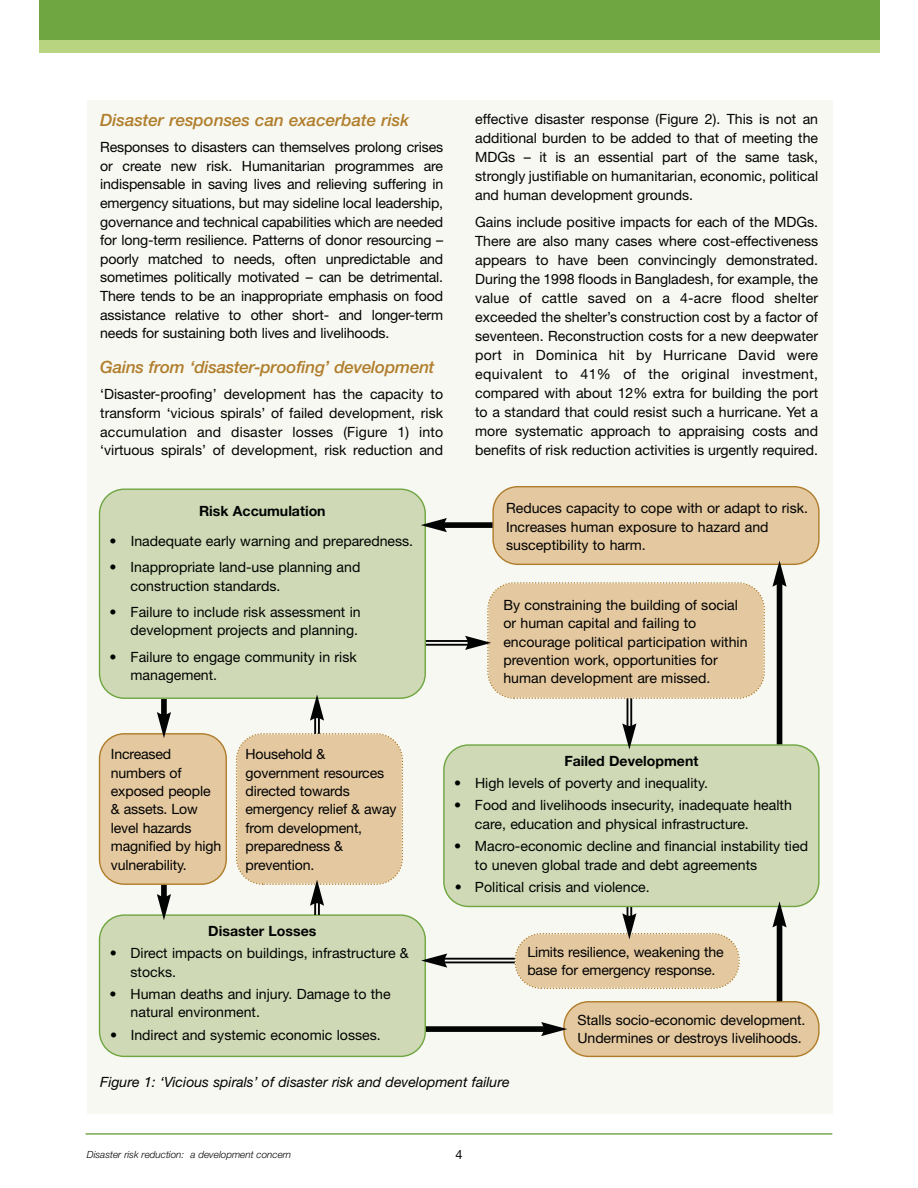
<style>
.page{position:relative;width:918px;height:1188px;background:#fff}
.page>*{position:absolute;margin:0;border:0;box-sizing:border-box;transform-origin:0 0}
.t1{font:italic 500 16.95px "Helvetica Neue";letter-spacing:-.01em;color:#b07d2b}
.t2{font:14.1px/18.3px "Helvetica Neue";color:#010202}
.t3{font:italic 14.1px "Helvetica Neue";color:#010202}
.t4{font:700 14.1px "Helvetica Neue";color:#010202}
.t5{font:12.75px "Helvetica Neue";color:#010202}
.t6{font:italic 300 9.9px "Helvetica Neue";color:#010202}
</style>
<div class="page">
<div style="left:87px;top:100px;width:745px;height:1014px;background:#f7f8f1"></div>
<hr style="left:86px;top:1133px;width:746px;height:2px;background:#6fa642">
<div style="left:39px;top:0;width:840px;height:40px;background:#6fa642"></div>
<div style="left:39px;top:40px;width:840px;height:12px;background:#b9d481"></div>
<div style="left:99px;top:489px;width:327px;height:210px;background:#cfd9b5"></div>
<div style="left:443px;top:744px;width:377px;height:163px;background:#cfd9b5"></div>
<div style="left:99px;top:914px;width:327px;height:143px;background:#cfd9b5"></div>
<div style="left:161px;top:699px;width:6px;height:18px;background:#010202"></div>
<svg style="left:99px;top:712px;width:128px;height:173px"></svg>
<div style="left:161px;top:885px;width:6px;height:14px;background:#010202"></div>
<svg style="left:157px;top:894px;width:14px;height:26px"></svg>
<svg style="left:235px;top:694px;width:169px;height:221px"></svg>
<div style="left:777px;top:582px;width:5px;height:162px;background:#010202"></div>
<div style="left:777px;top:923px;width:5px;height:78px;background:#010202"></div>
<svg style="left:772px;top:901px;width:15px;height:26px"></svg>
<svg style="left:514px;top:907px;width:226px;height:82px"></svg>
<hr style="left:627px;top:698px;width:1px;height:30px;background:#010202">
<hr style="left:630px;top:698px;width:2px;height:30px;background:#010202">
<svg style="left:622px;top:723px;width:14px;height:27px"></svg>
<hr style="left:442px;top:961px;width:73px;height:2px;background:#010202">
<hr style="left:442px;top:958px;width:73px;height:2px;background:#010202">
<svg style="left:421px;top:953px;width:26px;height:15px"></svg>
<div style="left:426px;top:1026px;width:120px;height:6px;background:#010202"></div>
<svg style="left:541px;top:1001px;width:279px;height:56px"></svg>
<hr style="left:426px;top:644px;width:44px;height:2px;background:#010202">
<hr style="left:426px;top:640px;width:44px;height:2px;background:#010202">
<svg style="left:465px;top:486px;width:355px;height:214px"></svg>
<div style="left:442px;top:522px;width:51px;height:6px;background:#010202"></div>
<svg style="left:421px;top:518px;width:26px;height:14px"></svg>
<p class="t1" style="left:100px;top:114px;width:310px">Disaster responses can exacerbate risk</p>
<p class="t2" style="left:100px;top:139px;width:344px;text-align:justify">Responses to disasters can themselves prolong crises or create new risk. Humanitarian programmes are indispensable in saving lives and relieving suffering in emergency situations, but may sideline local leadership, governance and technical capabilities which are needed for long-term resilience. Patterns of donor resourcing – poorly matched to needs, often unpredictable and sometimes politically motivated – can be detrimental.<br>There tends to be an inappropriate emphasis on food assistance relative to other short- and longer-term needs for sustaining both lives and livelihoods.</p>
<p class="t1" style="left:100px;top:361px;width:336px">Gains from ‘disaster-proofing’ development</p>
<p class="t2" style="left:100px;top:387px;width:344px;text-align:justify">‘Disaster-proofing’ development has the capacity to transform ‘vicious spirals’ of failed development, risk accumulation and disaster losses (Figure 1) into ‘virtuous spirals’ of development, risk reduction and</p>
<p class="t4" style="left:199px;top:505px;width:128px">Risk Accumulation</p>
<p class="t2" style="left:110px;top:533px;width:305px">• Inadequate early warning and preparedness.</p>
<p class="t2" style="left:131px;top:560px;width:231px;text-indent:-21px">• Inappropriate land-use planning and construction standards.</p>
<p class="t2" style="left:110px;top:604px;width:253px;text-align:right">• Failure to include risk assessment in development projects and planning.</p>
<p class="t2" style="left:131px;top:649px;width:228px;text-indent:-21px">• Failure to engage community in risk management.</p>
<p class="t2" style="left:475px;top:110px;width:344px;line-height:19px;text-align:justify">effective disaster response (Figure 2). This is not an additional burden to be added to that of meeting the MDGs – it is an essential part of the same task, strongly justifiable on humanitarian, economic, political and human development grounds.</p>
<p class="t2" style="left:475px;top:214px;width:344px;line-height:19px;text-align:justify">Gains include positive impacts for each of the MDGs.<br>There are also many cases where cost-effectiveness appears to have been convincingly demonstrated.<br>During the 1998 floods in Bangladesh, for example, the value of cattle saved on a 4-acre flood shelter exceeded the shelter’s construction cost by a factor of seventeen. Reconstruction costs for a new deepwater port in Dominica hit by Hurricane David were equivalent to 41% of the original investment, compared with about 12% extra for building the port to a standard that could resist such a hurricane. Yet a more systematic approach to appraising costs and benefits of risk reduction activities is urgently required.</p>
<p class="t2" style="left:506px;top:500px;width:303px">Reduces capacity to cope with or adapt to risk.<br>Increases human exposure to hazard and susceptibility to harm.</p>
<p class="t2" style="left:503px;top:597px;width:246px">By constraining the building of social or human capital and failing to encourage political participation within prevention work, opportunities for human development are missed.</p>
<p class="t2" style="left:111px;top:747px;width:112px">Increased numbers of exposed people &amp; assets. Low level hazards magnified by high vulnerability.</p>
<p class="t2" style="left:246px;top:747px;width:153px">Household &amp; government resources directed towards emergency relief &amp; away from development, preparedness &amp; prevention.</p>
<p class="t4" style="left:208px;top:926px;width:110px">Disaster Losses</p>
<p class="t2" style="left:131px;top:945px;width:280px;text-indent:-21px">• Direct impacts on buildings, infrastructure &amp; stocks.</p>
<p class="t2" style="left:131px;top:986px;width:262px;text-indent:-21px">• Human deaths and injury. Damage to the natural environment.</p>
<p class="t2" style="left:110px;top:1027px;width:272px">• Indirect and systemic economic losses.</p>
<p class="t4" style="left:564px;top:756px;width:136px">Failed Development</p>
<p class="t2" style="left:454px;top:775px;width:255px">• High levels of poverty and inequality.</p>
<p class="t2" style="left:475px;top:798px;width:318px;text-indent:-21px">• Food and livelihoods insecurity, inadequate health care, education and physical infrastructure.</p>
<p class="t2" style="left:475px;top:838px;width:335px;text-indent:-21px">• Macro-economic decline and financial instability tied to uneven global trade and debt agreements</p>
<p class="t2" style="left:455px;top:879px;width:196px">• Political crisis and violence.</p>
<p class="t2" style="left:527px;top:944px;width:198px">Limits resilience, weakening the base for emergency response.</p>
<p class="t2" style="left:577px;top:1012px;width:230px">Stalls socio-economic development.<br>Undermines or destroys livelihoods.</p>
<p class="t3" style="left:100px;top:1077px;width:411px">Figure 1: ‘Vicious spirals’ of disaster risk and development failure</p>
<p class="t6" style="left:87px;top:1151px;width:206px">Disaster risk reduction: a development concern</p>
<p class="t5" style="left:456px;top:1150px;width:9px">4</p>
</div>
